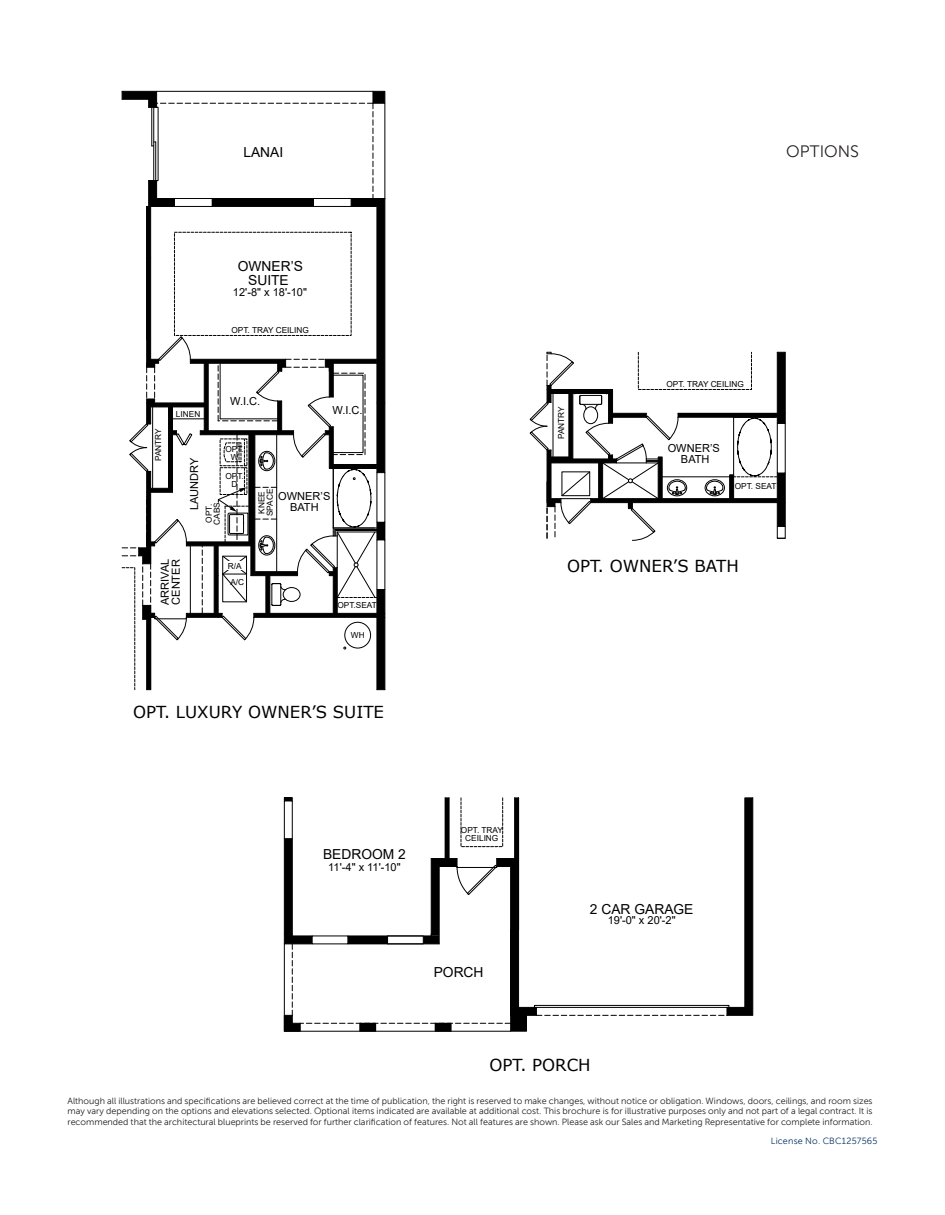
<style>
.page{position:relative;width:945px;height:1215px;background:#fff}
.page>*{position:absolute;margin:0;border:0;box-sizing:border-box;transform-origin:0 0}
.t1{font:16.5px "Verdana";color:#000}
.t2{font:16.5px "Museo Sans 300";color:#231f20}
.t3{font:13.8px/13.8px "Arial";color:#000;text-align:center}
.t4{font:11.1px/11.1px "Arial";color:#000;text-align:center}
.t5{font:9px/10.5px "Museo Sans 300";color:#231f20;text-align:justify}
.t6{font:9px "Museo Sans 300";letter-spacing:.02em;color:#00305f}
.t7{font:8.25px/8.2px "Arial";color:#000;text-align:center}
</style>
<div class="page">
<svg style="left:284px;top:797px;width:469px;height:235px"></svg>
<div style="left:387px;top:936px;width:37px;height:8px;border:1px solid #000"></div>
<div style="left:284px;top:801px;width:9px;height:38px;border:1px solid #000"></div>
<hr style="left:515px;top:798px;width:4px;height:61px;background:#000">
<hr style="left:445px;top:798px;width:4px;height:61px;background:#000">
<svg style="left:529px;top:352px;width:257px;height:189px"></svg>
<svg style="left:121px;top:91px;width:265px;height:599px"></svg>
<h2 class="t3" style="left:243px;top:145px;width:41px">LANAI</h2>
<h2 class="t3" style="left:238px;top:259px;width:67px">OWNER’S<br>SUITE</h2>
<p class="t4" style="left:233px;top:287px;width:76px">12'-8" x 18'-10"</p>
<p class="t7" style="left:232px;top:326px;width:79px">OPT. TRAY CEILING</p>
<p class="t7" style="left:154px;top:461px;width:34px;rotate:-90deg">PANTRY</p>
<p class="t7" style="left:176px;top:410px;width:26px">LINEN</p>
<p class="t4" style="left:230px;top:395px;width:32px">W.I.C.</p>
<p class="t4" style="left:333px;top:405px;width:32px">W.I.C.</p>
<p class="t7" style="left:225px;top:445px;width:20px">OPT.<br>W</p>
<p class="t7" style="left:225px;top:472px;width:20px">OPT.<br>D</p>
<p class="t4" style="left:189px;top:510px;width:54px;rotate:-90deg">LAUNDRY</p>
<p class="t7" style="left:205px;top:525px;width:24px;text-align:left;rotate:-90deg">OPT.<br>CABS</p>
<p class="t7" style="left:257px;top:516px;width:29px;text-align:left;rotate:-90deg">KNEE<br>SPACE</p>
<p class="t4" style="left:278px;top:491px;width:54px">OWNER’S<br>BATH</p>
<p class="t4" style="left:159px;top:605px;width:48px;text-align:left;rotate:-90deg">ARRIVAL<br>CENTER</p>
<p class="t7" style="left:228px;top:562px;width:15px">R/A</p>
<p class="t7" style="left:230px;top:577px;width:15px">A/C</p>
<p class="t7" style="left:337px;top:601px;width:41px">OPT.SEAT</p>
<p class="t7" style="left:351px;top:631px;width:15px">WH</p>
<h1 class="t1" style="left:133px;top:701px;width:252px">OPT. LUXURY OWNER’S SUITE</h1>
<h1 class="t2" style="left:786px;top:143px;width:74px">OPTIONS</h1>
<p class="t7" style="left:557px;top:439px;width:34px;rotate:-90deg">PANTRY</p>
<p class="t7" style="left:667px;top:380px;width:79px">OPT. TRAY CEILING</p>
<p class="t4" style="left:668px;top:442px;width:54px">OWNER’S<br>BATH</p>
<p class="t7" style="left:735px;top:482px;width:43px">OPT. SEAT</p>
<h1 class="t1" style="left:567px;top:555px;width:173px">OPT. OWNER’S BATH</h1>
<h2 class="t3" style="left:323px;top:847px;width:84px">BEDROOM 2</h2>
<p class="t4" style="left:328px;top:861px;width:74px">11'-4" x 11'-10"</p>
<p class="t7" style="left:461px;top:826px;width:44px">OPT. TRAY<br>CEILING</p>
<h2 class="t3" style="left:434px;top:965px;width:51px">PORCH</h2>
<h2 class="t3" style="left:590px;top:902px;width:105px">2 CAR GARAGE</h2>
<p class="t4" style="left:608px;top:915px;width:69px">19'-0" x 20'-2"</p>
<h1 class="t1" style="left:489px;top:1053px;width:103px">OPT. PORCH</h1>
<p class="t5" style="left:68px;top:1096px;width:807px">Although all illustrations and specifications are believed correct at the time of publication, the right is reserved to make changes, without notice or obligation. Windows, doors, ceilings, and room sizes may vary depending on the options and elevations selected. Optional items indicated are available at additional cost. This brochure is for illustrative purposes only and not part of a legal contract. It is recommended that the architectural blueprints be reserved for further clarification of features. Not all features are shown. Please ask our Sales and Marketing Representative for complete information.</p>
<p class="t6" style="left:771px;top:1136px;width:108px">License No. CBC1257565</p>
</div>
